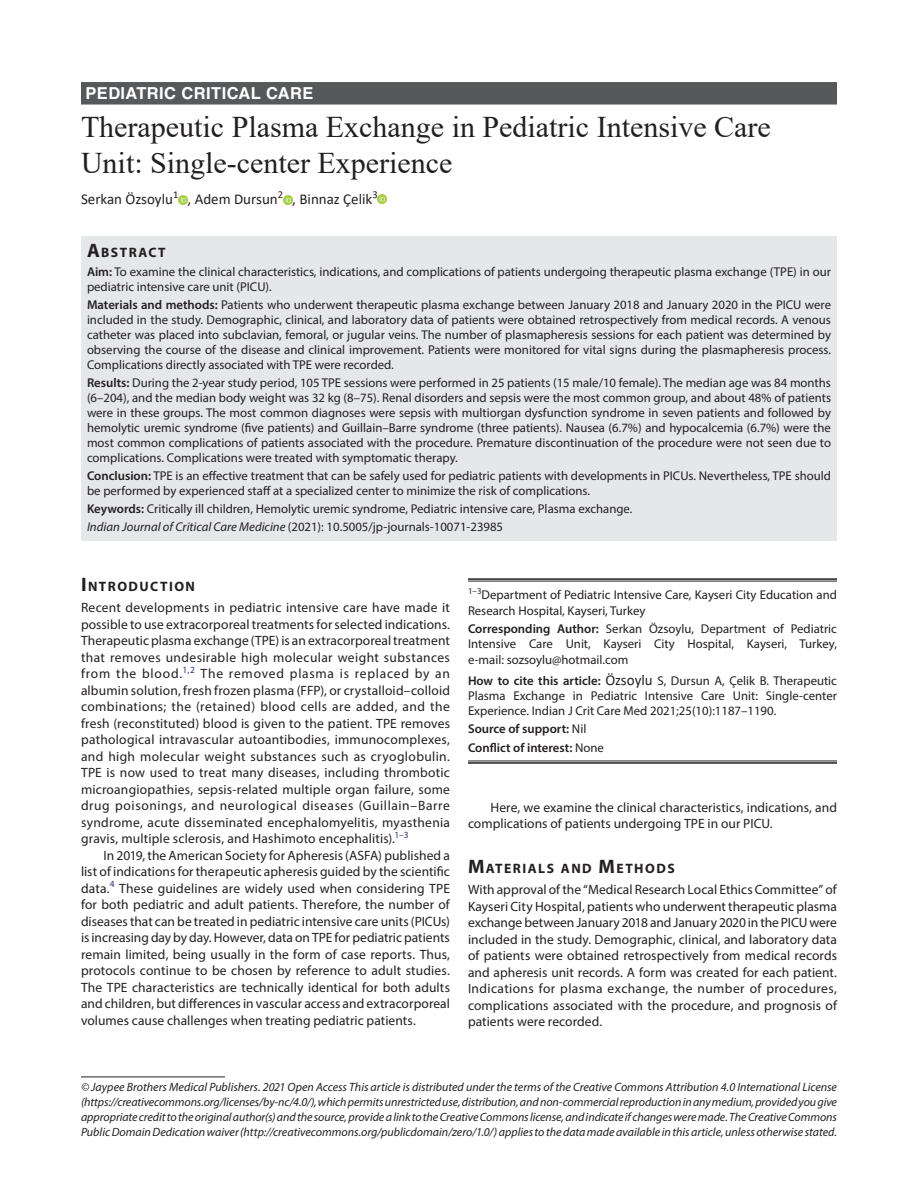
<style>
.page{position:relative;width:918px;height:1188px;background:#fff}
.page>*{position:absolute;margin:0;border:0;box-sizing:border-box;transform-origin:0 0}
.t1{font:30px/36px "Times New Roman";color:#231f20}
.IJCCM-ART{font:700 16.5px "Helvetica LT Std";letter-spacing:.025em;color:#fff}
.AuthorName{font:15px "Calibri";color:#231f20}
.Head-1{font:700 13.65px "Myriad Pro";letter-spacing:.105em;color:#231f20}
.Head-1-first{font:700 13.65px "Myriad Pro";letter-spacing:.105em;color:#231f20}
.AbstractTitle{font:700 13.65px "Myriad Pro";letter-spacing:.105em;color:#231f20}
.Para-NoIndent{font:13.5px/16.5px "Myriad Pro";letter-spacing:.01em;color:#231f20;text-align:justify}
.Para-Indent{font:13.5px/16.5px "Myriad Pro";letter-spacing:.005em;color:#231f20;text-align:justify}
.Keywords{font:12.75px/15px "Myriad Pro";color:#231f20}
.Corollary-Para{font:12.75px/15.3px "Myriad Pro";color:#231f20;text-align:justify}
.Affiliation-first{font:12.75px/15.3px "Myriad Pro";color:#231f20}
.JT_DOI{font:12.75px "Myriad Pro";color:#231f20}
.Corollary-Para-last{font:600 12.75px "Myriad Pro";color:#231f20}
.Corollary-Para-2{font:600 12.75px "Myriad Pro";color:#231f20}
.FootNote{font:italic 12px/15px "Myriad Pro";color:#231f20;text-align:justify}
.s1{font-size:19.5px}
.s2{font-weight:600}
.s3{font-style:italic}
.s4{font-family:"Calibri";font-size:15px}
.s5{font-weight:400}
</style>
<div class="page">
<div style="left:81px;top:82px;width:756px;height:23px;background:#57585a"></div>
<div style="left:81px;top:236px;width:756px;height:26px;background:#e6e7e9"></div>
<div style="left:81px;top:261px;width:756px;height:39px;background:#e6e7e9"></div>
<div style="left:81px;top:294px;width:756px;height:84px;background:#e6e7e9"></div>
<div style="left:81px;top:372px;width:756px;height:99px;background:#e6e7e9"></div>
<div style="left:81px;top:465px;width:756px;height:39px;background:#e6e7e9"></div>
<div style="left:81px;top:498px;width:756px;height:24px;background:#e6e7e9"></div>
<div style="left:81px;top:516px;width:756px;height:24px;background:#e6e7e9"></div>
<svg style="left:178px;top:195px;width:10px;height:10px"></svg>
<svg style="left:283px;top:195px;width:9px;height:10px"></svg>
<svg style="left:378px;top:194px;width:9px;height:10px"></svg>
<hr style="left:81px;top:1077px;width:144px;height:1px;background:#231f20">
<hr style="left:468px;top:578px;width:369px;height:2px;background:#231f20">
<hr style="left:468px;top:581px;width:369px;height:1px;background:#231f20">
<hr style="left:468px;top:761px;width:369px;height:1px;background:#231f20">
<hr style="left:468px;top:762px;width:369px;height:2px;background:#231f20">
<p class="IJCCM-ART" style="left:86px;top:83px;width:230px">PEDIATRIC CRITICAL CARE</p>
<p class="t1" style="left:81px;top:108px;width:691px">Therapeutic Plasma Exchange in Pediatric Intensive Care<br>Unit: Single-center Experience</p>
<p class="AuthorName" style="left:81px;top:189px;width:298px">Serkan Özsoylu<sup>1</sup> , Adem Dursun<sup>2</sup> , Binnaz Çelik<sup>3</sup></p>
<p class="AbstractTitle" style="left:87px;top:243px;width:80px"><span class="s1">A</span>BSTRACT</p>
<p class="Keywords" style="left:87px;top:264px;width:745px"><span class="s2">Aim:</span> To examine the clinical characteristics, indications, and complications of patients undergoing therapeutic plasma exchange (TPE) in our pediatric intensive care unit (PICU).</p>
<p class="Keywords" style="left:87px;top:297px;width:746px;text-align:justify"><span class="s2">Materials and methods:</span> Patients who underwent therapeutic plasma exchange between January 2018 and January 2020 in the PICU were included in the study. Demographic, clinical, and laboratory data of patients were obtained retrospectively from medical records. A venous catheter was placed into subclavian, femoral, or jugular veins. The number of plasmapheresis sessions for each patient was determined by observing the course of the disease and clinical improvement. Patients were monitored for vital signs during the plasmapheresis process.<br>Complications directly associated with TPE were recorded.</p>
<p class="Keywords" style="left:87px;top:375px;width:746px;text-align:justify"><span class="s2">Results:</span> During the 2-year study period, 105 TPE sessions were performed in 25 patients (15 male/10 female). The median age was 84 months (6–204), and the median body weight was 32 kg (8–75). Renal disorders and sepsis were the most common group, and about 48% of patients were in these groups. The most common diagnoses were sepsis with multiorgan dysfunction syndrome in seven patients and followed by hemolytic uremic syndrome (five patients) and Guillain–Barre syndrome (three patients). Nausea (6.7%) and hypocalcemia (6.7%) were the most common complications of patients associated with the procedure. Premature discontinuation of the procedure were not seen due to complications. Complications were treated with symptomatic therapy.</p>
<p class="Keywords" style="left:87px;top:468px;width:746px"><span class="s2">Conclusion:</span> TPE is an effective treatment that can be safely used for pediatric patients with developments in PICUs. Nevertheless, TPE should be performed by experienced staff at a specialized center to minimize the risk of complications.</p>
<p class="Keywords" style="left:87px;top:501px;width:547px"><span class="s2">Keywords:</span> Critically ill children, Hemolytic uremic syndrome, Pediatric intensive care, Plasma exchange.</p>
<p class="JT_DOI" style="left:87px;top:519px;width:418px"><span class="s3">Indian Journal of Critical Care Medicine</span> (2021): 10.5005/jp-journals-10071-23985</p>
<p class="Head-1-first" style="left:81px;top:578px;width:116px"><span class="s1">I</span>NTRODUCTION</p>
<p class="Para-NoIndent" style="left:81px;top:599px;width:371px">Recent developments in pediatric intensive care have made it possible to use extracorporeal treatments for selected indications.<br>Therapeutic plasma exchange (TPE) is an extracorporeal treatment that removes undesirable high molecular weight substances from the blood.<sup>1,2</sup> The removed plasma is replaced by an albumin solution, fresh frozen plasma (FFP), or crystalloid–colloid combinations; the (retained) blood cells are added, and the fresh (reconstituted) blood is given to the patient. TPE removes pathological intravascular autoantibodies, immunocomplexes, and high molecular weight substances such as cryoglobulin.<br>TPE is now used to treat many diseases, including thrombotic microangiopathies, sepsis-related multiple organ failure, some drug poisonings, and neurological diseases (Guillain–Barre syndrome, acute disseminated encephalomyelitis, myasthenia gravis, multiple sclerosis, and Hashimoto encephalitis).<sup>1–3</sup></p>
<p class="Para-Indent" style="left:81px;top:847px;width:371px;text-indent:22px">In 2019, the American Society for Apheresis (ASFA) published a list of indications for therapeutic apheresis guided by the scientific data.<sup>4</sup> These guidelines are widely used when considering TPE for both pediatric and adult patients. Therefore, the number of diseases that can be treated in pediatric intensive care units (PICUs) is increasing day by day. However, data on TPE for pediatric patients remain limited, being usually in the form of case reports. Thus, protocols continue to be chosen by reference to adult studies.<br>The TPE characteristics are technically identical for both adults and children, but differences in vascular access and extracorporeal volumes cause challenges when treating pediatric patients.</p>
<p class="Affiliation-first" style="left:468px;top:587px;width:371px"><sup>1–3</sup>Department of Pediatric Intensive Care, Kayseri City Education and<br>Research Hospital, Kayseri, Turkey</p>
<p class="Corollary-Para" style="left:468px;top:621px;width:371px"><span class="s2">Corresponding Author:</span> Serkan Özsoylu, Department of Pediatric Intensive Care Unit, Kayseri City Hospital, Kayseri, Turkey, e-mail: sozsoylu@hotmail.com</p>
<p class="Corollary-Para" style="left:468px;top:672px;width:371px"><span class="s2">How to cite this article:</span> <span class="s4">Özsoylu</span> S, Dursun A, Çelik B<span class="s3">.</span> Therapeutic Plasma Exchange in Pediatric Intensive Care Unit: Single-center Experience. Indian J Crit Care Med 2021;25(10):1187–1190.</p>
<p class="Corollary-Para-2" style="left:468px;top:721px;width:120px">Source of support: <span class="s5">Nil</span></p>
<p class="Corollary-Para-last" style="left:468px;top:739px;width:137px">Conflict of interest: <span class="s5">None</span></p>
<p class="Para-Indent" style="left:468px;top:799px;width:370px;text-indent:22px">Here, we examine the clinical characteristics, indications, and complications of patients undergoing TPE in our PICU.</p>
<p class="Head-1" style="left:468px;top:860px;width:208px"><span class="s1">M</span>ATERIALS AND <span class="s1">M</span>ETHODS</p>
<p class="Para-NoIndent" style="left:468px;top:881px;width:371px">With approval of the “Medical Research Local Ethics Committee” of Kayseri City Hospital, patients who underwent therapeutic plasma exchange between January 2018 and January 2020 in the PICU were included in the study. Demographic, clinical, and laboratory data of patients were obtained retrospectively from medical records and apheresis unit records. A form was created for each patient.<br>Indications for plasma exchange, the number of procedures, complications associated with the procedure, and prognosis of patients were recorded.</p>
<p class="FootNote" style="left:81px;top:1079px;width:758px">© Jaypee Brothers Medical Publishers. 2021 Open Access This article is distributed under the terms of the Creative Commons Attribution 4.0 International License (https://creativecommons.org/licenses/by-nc/4.0/), which permits unrestricted use, distribution, and non-commercial reproduction in any medium, provided you give appropriate credit to the original author(s) and the source, provide a link to the Creative Commons license, and indicate if changes were made. The Creative Commons Public Domain Dedication waiver (http://creativecommons.org/publicdomain/zero/1.0/) applies to the data made available in this article, unless otherwise stated.</p>
</div>
